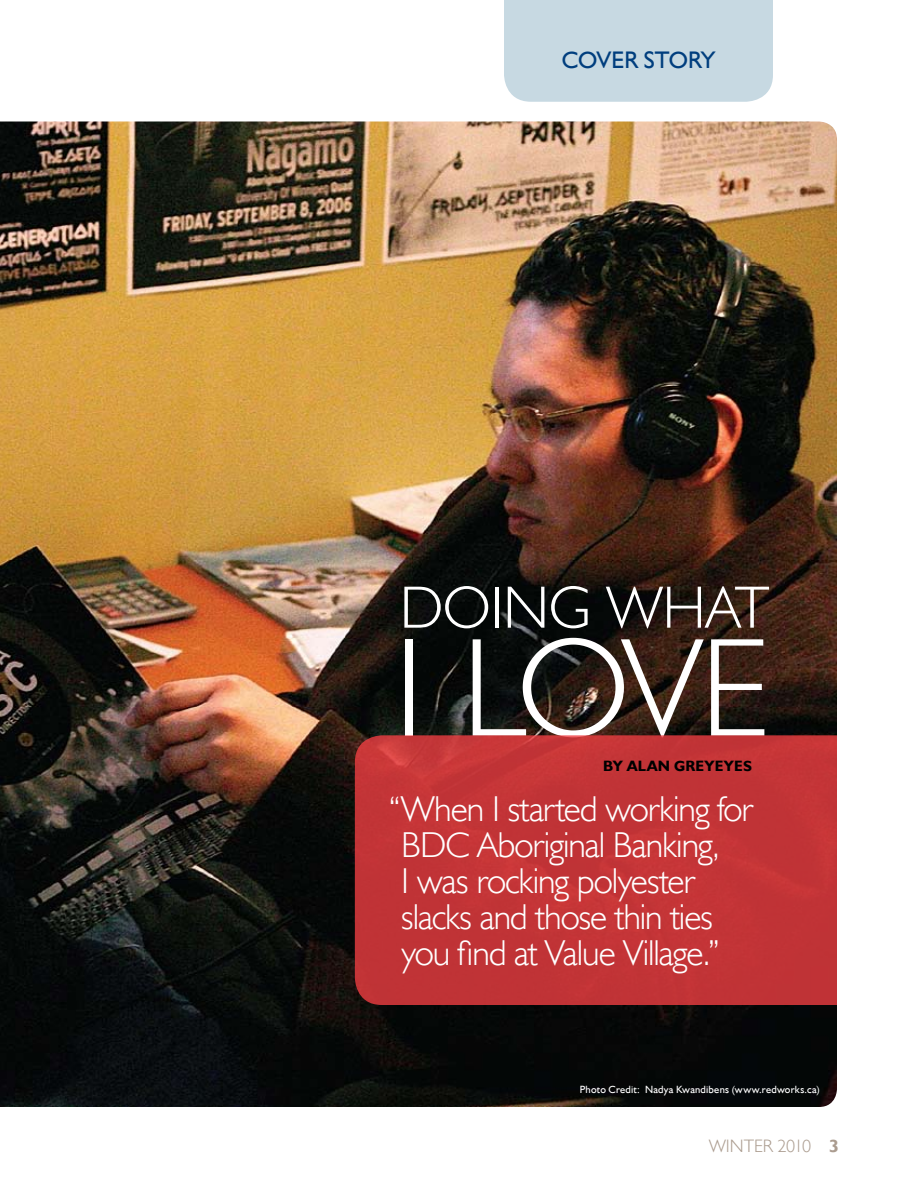
<style>
.page{position:relative;width:918px;height:1188px;background:#fff}
.page>*{position:absolute;margin:0;border:0;box-sizing:border-box;transform-origin:0 0}
.t1{font:300 141px "Humanist 521 TL";color:#fff}
.t2{font:300 60px "Humanist 521 TL";letter-spacing:-.01em;color:#fff}
.t3{font:300 36px/36px "Humanist 521 TL";letter-spacing:-.025em;color:#fff}
.t4{font:24px "Humanist 521 TL";color:#003e7e}
.t5{font:300 18px "Humanist 521 TL";letter-spacing:-.04em;color:#ab9c8f}
.t6{font:700 15px "Humanist 521 TL";letter-spacing:.015em;color:#000}
.t7{font:10.5px "Humanist 521 TL";letter-spacing:.02em;color:#fff}
.s1{font-weight:700}
</style>
<div class="page">
<img style="left:0;top:122px;width:837px;height:985px">
<div style="left:355px;top:735px;width:482px;height:270px;background:#c13336"></div>
<div style="left:504px;top:0;width:269px;height:102px;background:#c7d9e2"></div>
<p class="t4" style="left:562px;top:45px;width:51px">COVER</p>
<p class="t4" style="left:644px;top:45px;width:59px">STORY</p>
<h2 class="t2" style="left:400px;top:570px;width:371px">doing what</h2>
<h1 class="t1" style="left:394px;top:600px;width:377px">I love</h1>
<p class="t6" style="left:603px;top:757px;width:93px">BY ALAN GREYEYES</p>
<p class="t3" style="left:401px;top:790px;width:354px;text-indent:-13px">“When I started working for<br>BDC Aboriginal Banking,<br>I was rocking polyester slacks and those thin ties you find at Value Village.”</p>
<p class="t7" style="left:580px;top:1083px;width:241px">Photo Credit: N adya Kwandibens (www.redworks.ca)</p>
<p class="t5" style="left:709px;top:1135px;width:27px">WINTE</p>
<p class="t5" style="left:763px;top:1135px;width:78px">R 2010 <span class="s1">3</span></p>
</div>
